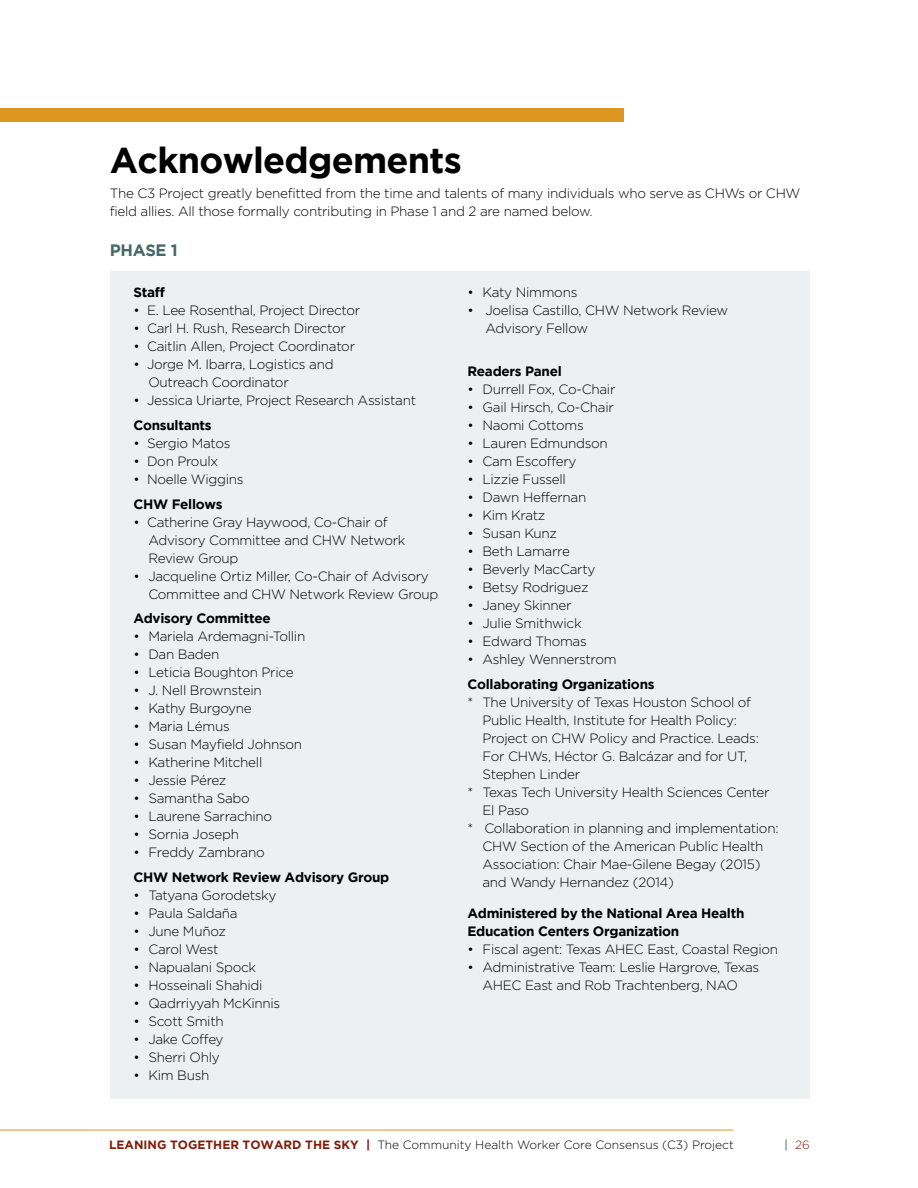
<style>
.page{position:relative;width:918px;height:1188px;background:#fff}
.page>*{position:absolute;margin:0;border:0;box-sizing:border-box;transform-origin:0 0}
.t1{font:700 36px "Gotham";letter-spacing:-.02em;color:#000}
.t2{font:700 16.5px "Gotham";letter-spacing:-.02em;color:#466869}
.bullet_acknowledgeme{font:300 13.5px/18px "Gotham";letter-spacing:-.02em;color:#000}
.t3{font:700 13.5px/18px "Gotham";letter-spacing:-.02em;color:#000}
._2_column_bulllet{font:300 13.5px/18px "Gotham";letter-spacing:-.02em;color:#000}
.t4{font:300 12px "Gotham";color:#000}
.t5{font:300 12px "Gotham";color:#831c09}
.s1{font-weight:700;color:#831c09}
.s2{color:#000}
</style>
<div class="page">
<hr style="left:0;top:1130px;width:733px;height:1px;background:#dc9720">
<div style="left:110px;top:271px;width:699px;height:827px;background:#ecf0f0"></div>
<div style="left:0;top:108px;width:623px;height:14px;background:#dc9720"></div>
<p class="t1" style="left:110px;top:140px;width:354px">Acknowledgements</p>
<p class="bullet_acknowledgeme" style="left:110px;top:184px;width:692px">The C3 Project greatly benefitted from the time and talents of many individuals who serve as CHWs or CHW field allies. All those formally contributing in Phase 1 and 2 are named below.</p>
<p class="t2" style="left:110px;top:240px;width:70px">PHASE 1</p>
<p class="t3" style="left:133px;top:283px;width:33px">Staff</p>
<p class="bullet_acknowledgeme" style="left:133px;top:301px;width:228px">• E. Lee Rosenthal, Project Director</p>
<p class="bullet_acknowledgeme" style="left:133px;top:319px;width:214px">• Carl H. Rush, Research Director</p>
<p class="bullet_acknowledgeme" style="left:133px;top:337px;width:223px">• Caitlin Allen, Project Coordinator</p>
<p class="bullet_acknowledgeme" style="left:148px;top:355px;width:187px;text-indent:-15px">• Jorge M. Ibarra, Logistics and<br>Outreach Coordinator</p>
<p class="bullet_acknowledgeme" style="left:133px;top:391px;width:284px">• Jessica Uriarte, Project Research Assistant</p>
<p class="t3" style="left:133px;top:416px;width:80px">Consultants</p>
<p class="bullet_acknowledgeme" style="left:133px;top:434px;width:99px">• Sergio Matos</p>
<p class="bullet_acknowledgeme" style="left:133px;top:452px;width:86px">• Don Proulx</p>
<p class="bullet_acknowledgeme" style="left:133px;top:470px;width:112px">• Noelle Wiggins</p>
<p class="t3" style="left:133px;top:495px;width:91px">CHW Fellows</p>
<p class="bullet_acknowledgeme" style="left:148px;top:513px;width:259px;text-indent:-15px">• Catherine Gray Haywood, Co-Chair of<br>Advisory Committee and CHW Network<br>Review Group</p>
<p class="bullet_acknowledgeme" style="left:148px;top:567px;width:292px;text-indent:-15px">• Jacqueline Ortiz Miller, Co-Chair of Advisory<br>Committee and CHW Network Review Group</p>
<p class="t3" style="left:133px;top:609px;width:139px">Advisory Committee</p>
<p class="bullet_acknowledgeme" style="left:133px;top:627px;width:173px">• Mariela Ardemagni-Tollin</p>
<p class="bullet_acknowledgeme" style="left:133px;top:645px;width:88px">• Dan Baden</p>
<p class="bullet_acknowledgeme" style="left:133px;top:663px;width:162px">• Leticia Boughton Price</p>
<p class="bullet_acknowledgeme" style="left:133px;top:681px;width:130px">• J. Nell Brownstein</p>
<p class="bullet_acknowledgeme" style="left:133px;top:699px;width:120px">• Kathy Burgoyne</p>
<p class="bullet_acknowledgeme" style="left:133px;top:717px;width:98px">• Maria Lémus</p>
<p class="bullet_acknowledgeme" style="left:133px;top:735px;width:170px">• Susan Mayfield Johnson</p>
<p class="bullet_acknowledgeme" style="left:133px;top:753px;width:131px">• Katherine Mitchell</p>
<p class="bullet_acknowledgeme" style="left:133px;top:771px;width:95px">• Jessie Pérez</p>
<p class="bullet_acknowledgeme" style="left:133px;top:789px;width:118px">• Samantha Sabo</p>
<p class="bullet_acknowledgeme" style="left:133px;top:807px;width:140px">• Laurene Sarrachino</p>
<p class="bullet_acknowledgeme" style="left:133px;top:825px;width:107px">• Sornia Joseph</p>
<p class="bullet_acknowledgeme" style="left:133px;top:843px;width:133px">• Freddy Zambrano</p>
<p class="t3" style="left:133px;top:868px;width:257px">CHW Network Review Advisory Group</p>
<p class="bullet_acknowledgeme" style="left:133px;top:886px;width:144px">• Tatyana Gorodetsky</p>
<p class="bullet_acknowledgeme" style="left:133px;top:904px;width:106px">• Paula Saldaña</p>
<p class="bullet_acknowledgeme" style="left:133px;top:922px;width:94px">• June Muñoz</p>
<p class="bullet_acknowledgeme" style="left:133px;top:940px;width:87px">• Carol West</p>
<p class="bullet_acknowledgeme" style="left:133px;top:958px;width:124px">• Napualani Spock</p>
<p class="bullet_acknowledgeme" style="left:133px;top:976px;width:131px">• Hosseinali Shahidi</p>
<p class="bullet_acknowledgeme" style="left:133px;top:994px;width:148px">• Qadrriyyah McKinnis</p>
<p class="bullet_acknowledgeme" style="left:133px;top:1012px;width:92px">• Scott Smith</p>
<p class="bullet_acknowledgeme" style="left:133px;top:1030px;width:92px">• Jake Coffey</p>
<p class="bullet_acknowledgeme" style="left:133px;top:1048px;width:88px">• Sherri Ohly</p>
<p class="bullet_acknowledgeme" style="left:133px;top:1066px;width:78px">• Kim Bush</p>
<p class="bullet_acknowledgeme" style="left:467px;top:283px;width:111px">• Katy Nimmons</p>
<p class="_2_column_bulllet" style="left:485px;top:301px;width:244px;text-indent:-18px">• Joelisa Castillo, CHW Network Review<br>Advisory Fellow</p>
<p class="t3" style="left:467px;top:362px;width:96px">Readers Panel</p>
<p class="bullet_acknowledgeme" style="left:467px;top:380px;width:149px">• Durrell Fox, Co-Chair</p>
<p class="bullet_acknowledgeme" style="left:467px;top:398px;width:148px">• Gail Hirsch, Co-Chair</p>
<p class="bullet_acknowledgeme" style="left:467px;top:416px;width:118px">• Naomi Cottoms</p>
<p class="bullet_acknowledgeme" style="left:467px;top:434px;width:142px">• Lauren Edmundson</p>
<p class="bullet_acknowledgeme" style="left:467px;top:452px;width:111px">• Cam Escoffery</p>
<p class="bullet_acknowledgeme" style="left:467px;top:470px;width:100px">• Lizzie Fussell</p>
<p class="bullet_acknowledgeme" style="left:467px;top:488px;width:120px">• Dawn Heffernan</p>
<p class="bullet_acknowledgeme" style="left:467px;top:506px;width:80px">• Kim Kratz</p>
<p class="bullet_acknowledgeme" style="left:467px;top:524px;width:91px">• Susan Kunz</p>
<p class="bullet_acknowledgeme" style="left:467px;top:542px;width:104px">• Beth Lamarre</p>
<p class="bullet_acknowledgeme" style="left:467px;top:560px;width:129px">• Beverly MacCarty</p>
<p class="bullet_acknowledgeme" style="left:467px;top:578px;width:123px">• Betsy Rodriguez</p>
<p class="bullet_acknowledgeme" style="left:467px;top:596px;width:106px">• Janey Skinner</p>
<p class="bullet_acknowledgeme" style="left:467px;top:614px;width:116px">• Julie Smithwick</p>
<p class="bullet_acknowledgeme" style="left:467px;top:632px;width:121px">• Edward Thomas</p>
<p class="bullet_acknowledgeme" style="left:467px;top:650px;width:151px">• Ashley Wennerstrom</p>
<p class="t3" style="left:467px;top:675px;width:189px">Collaborating Organizations</p>
<p class="bullet_acknowledgeme" style="left:482px;top:693px;width:278px;text-indent:-15px">* The University of Texas Houston School of Public Health, Institute for Health Policy:<br>Project on CHW Policy and Practice. Leads:<br>For CHWs, Héctor G. Balcázar and for UT, Stephen Linder</p>
<p class="bullet_acknowledgeme" style="left:482px;top:783px;width:289px;text-indent:-15px">* Texas Tech University Health Sciences Center<br>El Paso</p>
<p class="bullet_acknowledgeme" style="left:467px;top:819px;width:313px">* Collaboration in planning and implementation:</p>
<p class="bullet_acknowledgeme" style="left:482px;top:837px;width:283px">CHW Section of the American Public Health<br>Association: Chair Mae-Gilene Begay (2015) and Wandy Hernandez (2014)</p>
<p class="t3" style="left:467px;top:904px;width:279px">Administered by the National Area Health<br>Education Centers Organization</p>
<p class="bullet_acknowledgeme" style="left:467px;top:940px;width:312px">• Fiscal agent: Texas AHEC East, Coastal Region</p>
<p class="bullet_acknowledgeme" style="left:467px;top:958px;width:293px;text-align:center">• Administrative Team: Leslie Hargrove, Texas<br>AHEC East and Rob Trachtenberg, NAO</p>
<p class="t4" style="left:109px;top:1138px;width:626px"><span class="s1">LEANING TOGETHER TOWARD THE SKY |</span> The Community Health Worker Core Consensus (C3) Project</p>
<p class="t5" style="left:785px;top:1138px;width:27px"><span class="s2">|</span> 26</p>
</div>
